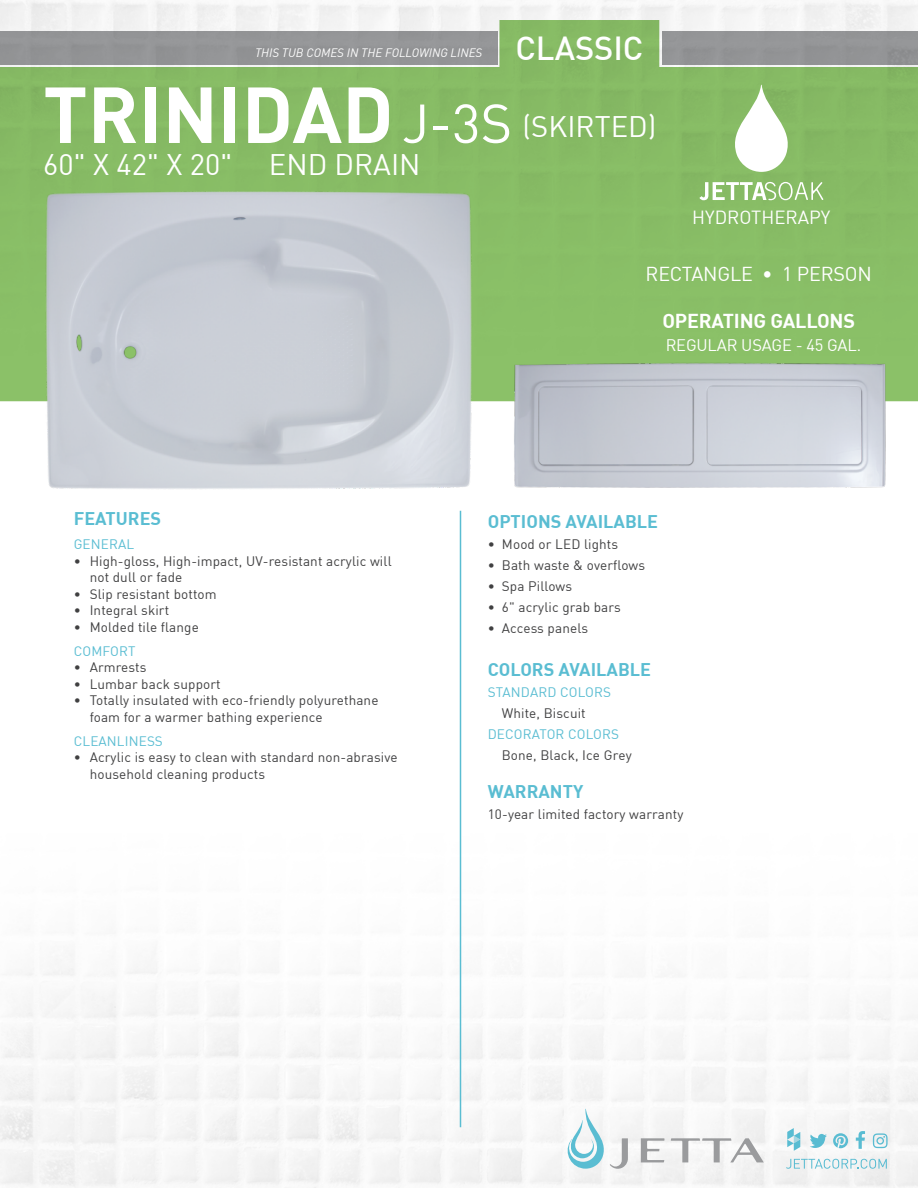
<style>
.page{position:relative;width:918px;height:1188px;background:#fff}
.page>*{position:absolute;margin:0;border:0;box-sizing:border-box;transform-origin:0 0}
.t1{font:700 78px "DIN";color:#fff}
.t2{font:500 32.7px "DIN";color:#fff}
.t3{font:29.1px "DIN";color:#fff}
.t4{font:19.8px "DIN";letter-spacing:-.01em;color:#fff}
.t5{font:700 19.8px "DIN";letter-spacing:-.01em;color:#fff}
.t6{font:18.6px "DIN";color:#fff}
.t7{font:700 18px "DIN";color:#5abdd2}
.t8{font:16.5px "DIN";letter-spacing:-.01em;color:#fff}
.t9{font:13.5px/16.5px "DIN";letter-spacing:.01em;color:#404041}
.t10{font:13.5px "DIN";letter-spacing:.01em;color:#5abdd2}
.t11{font:italic 12px "DIN";color:#fff}
.s1{font-weight:400;font-size:54px}
</style>
<div class="page">
<svg style="left:0;top:20px;width:918px;height:296px;background:#90c071"></svg>
<div style="left:662px;top:31px;width:256px;height:34px;background:#9a9b9d"></div>
<svg style="left:728px;top:85px;width:67px;height:87px"></svg>
<svg style="left:699px;top:182px;width:125px;height:18px"></svg>
<svg style="left:671px;top:1138px;width:93px;height:24px"></svg>
<svg style="left:641px;top:1138px;width:24px;height:24px"></svg>
<svg style="left:563px;top:1109px;width:65px;height:60px"></svg>
<div style="left:0;top:31px;width:497px;height:34px;background:#9a9b9d"></div>
<hr style="left:460px;top:511px;width:1px;height:616px;background:#5abdd2">
<img style="left:0;top:107px;width:580px;height:464px">
<svg style="left:810px;top:1134px;width:17px;height:14px"></svg>
<svg style="left:786px;top:1159px;width:101px;height:10px"></svg>
<svg style="left:833px;top:1133px;width:15px;height:15px"></svg>
<svg style="left:856px;top:1131px;width:9px;height:18px"></svg>
<svg style="left:787px;top:1128px;width:13px;height:23px"></svg>
<svg style="left:873px;top:1133px;width:15px;height:15px"></svg>
<img style="left:452px;top:316px;width:466px;height:216px">
<p class="t11" style="left:255px;top:45px;width:229px">THIS TUB COMES IN THE FOLLOWING LINES</p>
<h1 class="t1" style="left:43px;top:64px;width:471px">TRINIDAD <span class="s1">J-3S</span></h1>
<h3 class="t3" style="left:43px;top:146px;width:379px">60" X 42" X 20" END DRAIN</h3>
<h2 class="t2" style="left:515px;top:28px;width:130px">CLASSIC</h2>
<h3 class="t3" style="left:523px;top:108px;width:135px">(SKIRTED)</h3>
<h3 class="t6" style="left:692px;top:205px;width:140px">HYDROTHERAPY</h3>
<h3 class="t4" style="left:646px;top:262px;width:228px">RECTANGLE • 1 PERSON</h3>
<h3 class="t5" style="left:662px;top:307px;width:194px">OPERATING GALLONS</h3>
<p class="t8" style="left:666px;top:335px;width:197px">REGULAR USAGE - 45 GAL.</p>
<h3 class="t7" style="left:74px;top:507px;width:89px">FEATURES</h3>
<p class="t10" style="left:74px;top:536px;width:62px">GENERAL</p>
<p class="t9" style="left:90px;top:552px;width:304px;text-indent:-16px">• High-gloss, High-impact, UV-resistant acrylic will not dull or fade</p>
<p class="t9" style="left:74px;top:585px;width:145px">• Slip resistant bottom</p>
<p class="t9" style="left:74px;top:602px;width:97px">• Integral skirt</p>
<p class="t9" style="left:74px;top:618px;width:127px">• Molded tile flange</p>
<p class="t10" style="left:74px;top:642px;width:63px">COMFORT</p>
<p class="t9" style="left:74px;top:659px;width:74px">• Armrests</p>
<p class="t9" style="left:74px;top:675px;width:149px">• Lumbar back support</p>
<p class="t9" style="left:90px;top:692px;width:290px;text-indent:-16px">• Totally insulated with eco-friendly polyurethane foam for a warmer bathing experience</p>
<p class="t10" style="left:74px;top:732px;width:91px">CLEANLINESS</p>
<p class="t9" style="left:90px;top:749px;width:309px;text-indent:-16px">• Acrylic is easy to clean with standard non-abrasive household cleaning products</p>
<h3 class="t7" style="left:488px;top:509px;width:172px">OPTIONS AVAILABLE</h3>
<p class="t9" style="left:488px;top:535px;width:132px">• Mood or LED lights</p>
<p class="t9" style="left:488px;top:556px;width:159px">• Bath waste &amp; overflows</p>
<p class="t9" style="left:488px;top:577px;width:86px">• Spa Pillows</p>
<p class="t9" style="left:488px;top:598px;width:135px">• 6" acrylic grab bars</p>
<p class="t9" style="left:488px;top:619px;width:102px">• Access panels</p>
<h3 class="t7" style="left:488px;top:658px;width:165px">COLORS AVAILABLE</h3>
<p class="t10" style="left:488px;top:684px;width:125px">STANDARD COLORS</p>
<p class="t9" style="left:502px;top:704px;width:85px">White, Biscuit</p>
<p class="t10" style="left:488px;top:726px;width:133px">DECORATOR COLORS</p>
<p class="t9" style="left:502px;top:747px;width:132px">Bone, Black, Ice Grey</p>
<h3 class="t7" style="left:488px;top:780px;width:97px">WARRANTY</h3>
<p class="t9" style="left:488px;top:806px;width:197px">10-year limited factory warranty</p>
</div>
